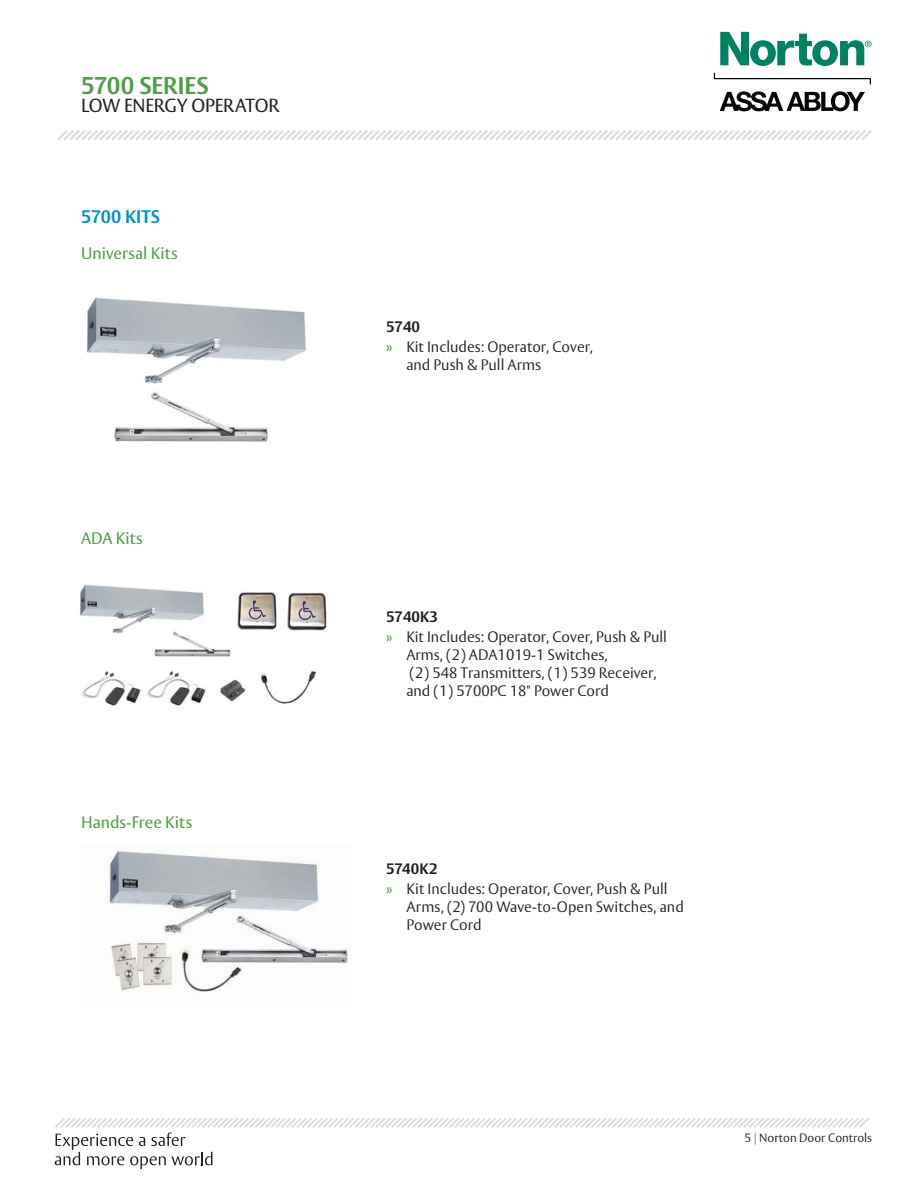
<style>
.page{position:relative;width:918px;height:1188px;background:#fff}
.page>*{position:absolute;margin:0;border:0;box-sizing:border-box;transform-origin:0 0}
.t1{font:700 24px "A80+DMKUMQ+ASSA Vesta";letter-spacing:-.005em;color:#4f9f45}
.t2{font:18.75px "A81+DMKUMQ+ASSA Vesta";letter-spacing:-.01em;color:#231f20}
.t3{font:700 18px "ASSA Vesta";color:#0094c8}
.t4{font:16.5px "ASSA Vesta";letter-spacing:.005em;color:#4f9f45}
.t5{font:300 15px/20.1px "ASSA Vesta";color:#231f20}
.t6{font:300 12px "ASSA Vesta";color:#231f20}
.s1{font-weight:700}
.s2{font-weight:400;color:#4f9f45}
.s3{color:#4f9f45}
</style>
<div class="page">
<svg style="left:57px;top:130px;width:815px;height:10px"></svg>
<svg style="left:714px;top:73px;width:157px;height:11px"></svg>
<svg style="left:720px;top:91px;width:145px;height:20px"></svg>
<svg style="left:720px;top:32px;width:151px;height:34px"></svg>
<svg style="left:54px;top:1118px;width:815px;height:51px"></svg>
<img style="left:86px;top:297px;width:220px;height:145px">
<img style="left:80px;top:584px;width:247px;height:122px">
<img style="left:109px;top:849px;width:239px;height:144px">
<h1 class="t1" style="left:81px;top:71px;width:129px">5700 SERIES</h1>
<p class="t2" style="left:81px;top:94px;width:200px">LOW ENERGY OPERATOR</p>
<p class="t3" style="left:81px;top:206px;width:81px">5700 KITS</p>
<p class="t4" style="left:81px;top:243px;width:98px">Universal Kits</p>
<p class="t4" style="left:81px;top:528px;width:63px">ADA Kits</p>
<p class="t4" style="left:81px;top:812px;width:113px">Hands-Free Kits</p>
<p class="t5" style="left:386px;top:317px;width:209px"><span class="s1">5740<br></span><span class="s2">»</span> Kit Includes: Operator, Cover,</p>
<p class="t5" style="left:406px;top:355px;width:136px">and Push &amp; Pull Arms</p>
<p class="t5" style="left:386px;top:607px;width:282px"><span class="s1">5740K3<br></span><span class="s2">»</span> Kit Includes: Operator, Cover, Push &amp; Pull</p>
<p class="t5" style="left:406px;top:646px;width:252px;line-height:18px">Arms, (2) ADA1019-1 Switches,<br>(2) 548 Transmitters, (1) 539 Receiver, and (1) 5700PC 18" Power Cord</p>
<p class="t5" style="left:386px;top:859px;width:283px"><span class="s1">5740K2<br></span><span class="s2">»</span> Kit Includes: Operator, Cover, Push &amp; Pull</p>
<p class="t5" style="left:407px;top:898px;width:279px;line-height:18px">Arms, (2) 700 Wave-to-Open Switches, and<br>Power Cord</p>
<p class="t6" style="left:745px;top:1130px;width:129px">5 <span class="s3">|</span> Norton Door Controls</p>
</div>
